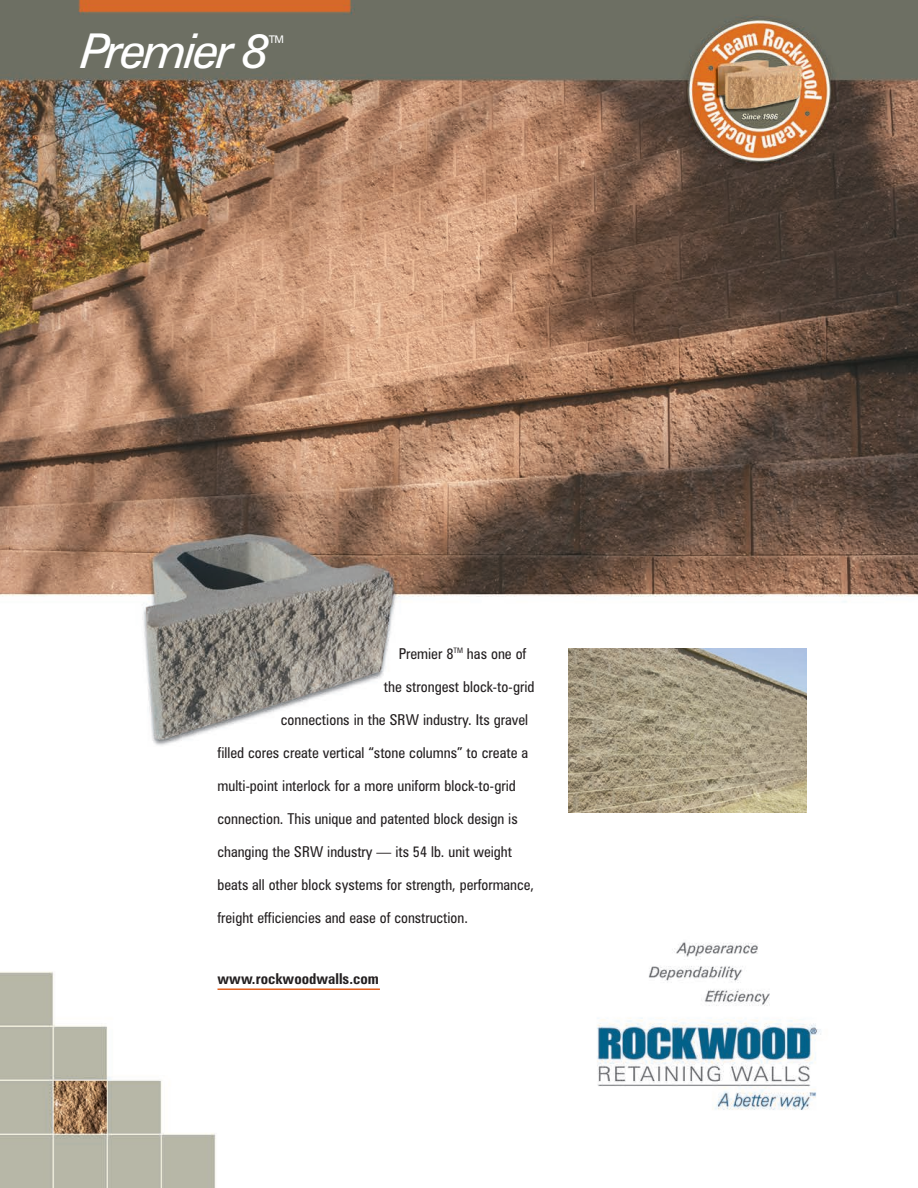
<style>
.page{position:relative;width:918px;height:1188px;background:#fff}
.page>*{position:absolute;margin:0;border:0;box-sizing:border-box;transform-origin:0 0}
.t1{font:italic 48px "Zurich BT";letter-spacing:-.07em;color:#fff}
.t2{font:condensed 15px "Zurich BT";color:#231f20}
.t3{font:700 condensed 15px "Zurich BT";color:#231f20}
.t4{font:10.5px "Zurich BT";color:#fff}
</style>
<div class="page">
<img style="left:0;top:0;width:918px;height:1188px">
<hr style="left:217px;top:988px;width:163px;height:2px;background:#e1601e">
<img style="left:568px;top:648px;width:238px;height:165px">
<h1 class="t1" style="left:81px;top:34px;width:190px">Premier 8</h1>
<p class="t4" style="left:269px;top:36px;width:17px">TM</p>
<p class="t2" style="left:399px;top:648px;width:129px">Premier 8<sup>TM</sup> has one of</p>
<p class="t2" style="left:384px;top:681px;width:152px">the strongest block-to-grid</p>
<p class="t2" style="left:281px;top:714px;width:249px">connections in the SRW industry. Its gravel</p>
<p class="t2" style="left:217px;top:747px;width:312px">filled cores create vertical “stone columns” to create a</p>
<p class="t2" style="left:217px;top:780px;width:300px">multi-point interlock for a more uniform block-to-grid</p>
<p class="t2" style="left:217px;top:813px;width:302px">connection. This unique and patented block design is</p>
<p class="t2" style="left:217px;top:846px;width:296px">changing the SRW industry — its 54 lb. unit weight</p>
<p class="t2" style="left:217px;top:879px;width:318px">beats all other block systems for strength, performance,</p>
<p class="t2" style="left:217px;top:912px;width:252px">freight efficiencies and ease of construction.</p>
<p class="t3" style="left:217px;top:973px;width:163px">www.rockwoodwalls.com</p>
</div>
